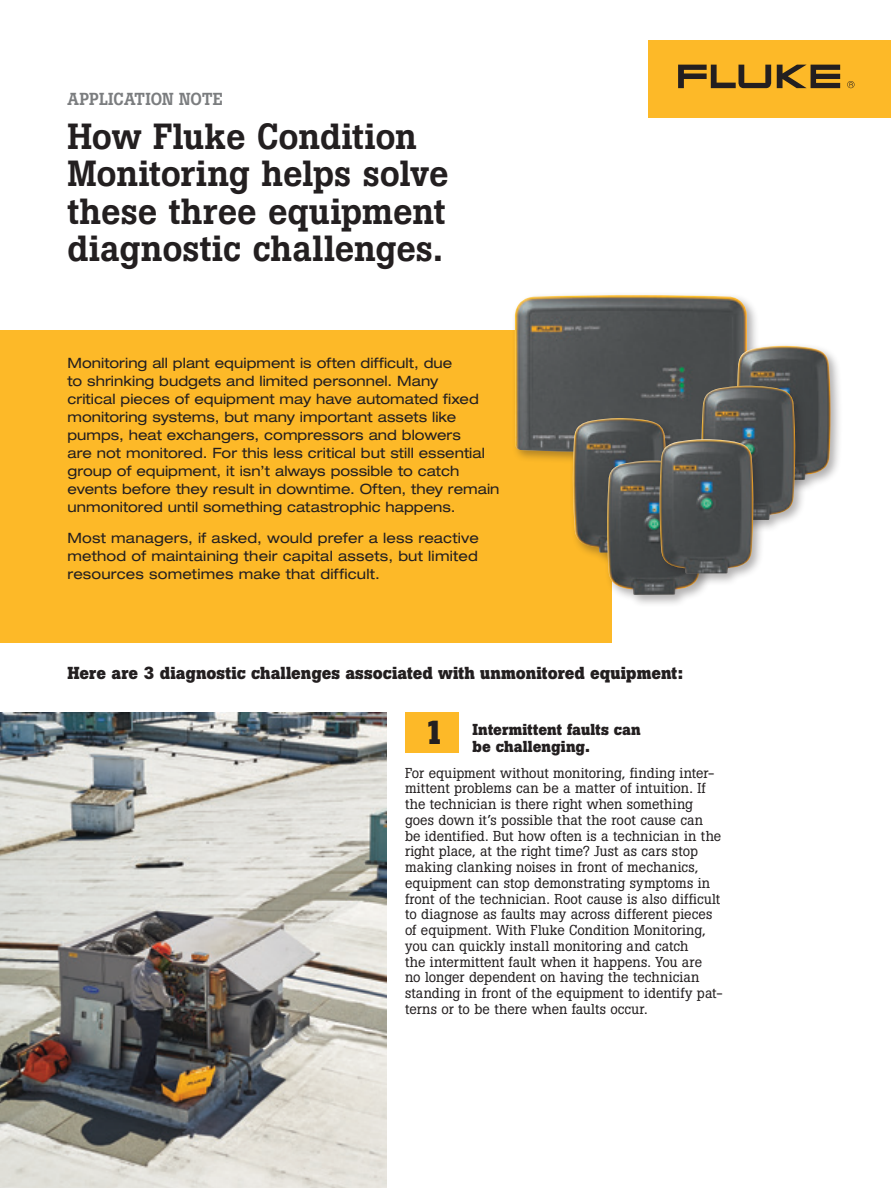
<style>
.page{position:relative;width:891px;height:1188px;background:#fff}
.page>*{position:absolute;margin:0;border:0;box-sizing:border-box;transform-origin:0 0}
.t1{font:500 36px/37.5px "Boton Pro";letter-spacing:-.005em;color:#231f20}
.t2{font:700 33px "Boton Pro";color:#231f20}
.t3{font:700 17.25px "Boton Pro";color:#231f20}
.t4{font:500 17.25px "Boton Pro";letter-spacing:.005em;color:#7b7d7f}
.t5{font:700 15.75px/17.2px "Boton Pro";letter-spacing:.01em;color:#231f20}
.t6{font:14.25px/15.8px "Boton Pro";letter-spacing:.005em;color:#231f20}
.t7{font:expanded 14.25px/18px "Helvetica Neue LT Pro";letter-spacing:.005em;color:#231f20}
</style>
<div class="page">
<div style="left:648px;top:40px;width:243px;height:78px;background:#fdb928"></div>
<svg style="left:777px;top:65px;width:63px;height:23px"></svg>
<svg style="left:678px;top:65px;width:93px;height:23px"></svg>
<svg style="left:847px;top:81px;width:8px;height:7px"></svg>
<div style="left:405px;top:712px;width:54px;height:40px;background:#fdb928"></div>
<div style="left:0;top:330px;width:612px;height:313px;background:#fdb928"></div>
<div style="left:511px;top:291px;width:249px;height:290px;background:#231f20;opacity:.35"></div>
<img style="left:514px;top:295px;width:233px;height:273px">
<div style="left:569px;top:415px;width:110px;height:150px;background:#231f20;opacity:.35"></div>
<img style="left:573px;top:418px;width:94px;height:135px">
<div style="left:733px;top:342px;width:110px;height:151px;background:#231f20;opacity:.35"></div>
<img style="left:737px;top:346px;width:94px;height:134px">
<div style="left:698px;top:382px;width:110px;height:151px;background:#231f20;opacity:.35"></div>
<img style="left:701px;top:386px;width:94px;height:134px">
<div style="left:603px;top:457px;width:111px;height:151px;background:#231f20;opacity:.35"></div>
<img style="left:607px;top:461px;width:94px;height:134px">
<div style="left:656px;top:435px;width:110px;height:152px;background:#231f20;opacity:.35"></div>
<img style="left:660px;top:439px;width:93px;height:135px">
<img style="left:0;top:713px;width:387px;height:475px">
<p class="t4" style="left:68px;top:88px;width:157px">APPLICATION NOTE</p>
<h1 class="t1" style="left:68px;top:117px;width:383px">How Fluke Condition<br>Monitoring helps solve these three equipment diagnostic challenges.</h1>
<p class="t7" style="left:68px;top:353px;width:434px">Monitoring all plant equipment is often difficult, due<br>to shrinking budgets and limited personnel. Many<br>critical pieces of equipment may have automated fixed monitoring systems, but many important assets like pumps, heat exchangers, compressors and blowers<br>are not monitored. For this less critical but still essential group of equipment, it isn’t always possible to catch events before they result in downtime. Often, they remain unmonitored until something catastrophic happens.</p>
<p class="t7" style="left:68px;top:529px;width:413px;text-align:justify">Most managers, if asked, would prefer a less reactive method of maintaining their capital assets, but limited resources sometimes make that difficult.</p>
<p class="t3" style="left:68px;top:662px;width:617px">Here are 3 diagnostic challenges associated with unmonitored equipment:</p>
<h2 class="t2" style="left:424px;top:711px;width:22px">1</h2>
<p class="t5" style="left:473px;top:721px;width:170px">Intermittent faults can be challenging.</p>
<p class="t6" style="left:405px;top:765px;width:319px">For equipment without monitoring, finding inter&shy;mittent problems can be a matter of intuition. If the technician is there right when something goes down it’s possible that the root cause can<br>be identified. But how often is a technician in the right place, at the right time? Just as cars stop making clanking noises in front of mechanics, equipment can stop demonstrating symptoms in front of the technician. Root cause is also difficult to diagnose as faults may across different pieces of equipment. With Fluke Condition Monitoring, you can quickly install monitoring and catch<br>the intermittent fault when it happens. You are<br>no longer dependent on having the technician standing in front of the equipment to identify pat&shy;terns or to be there when faults occur.</p>
</div>
